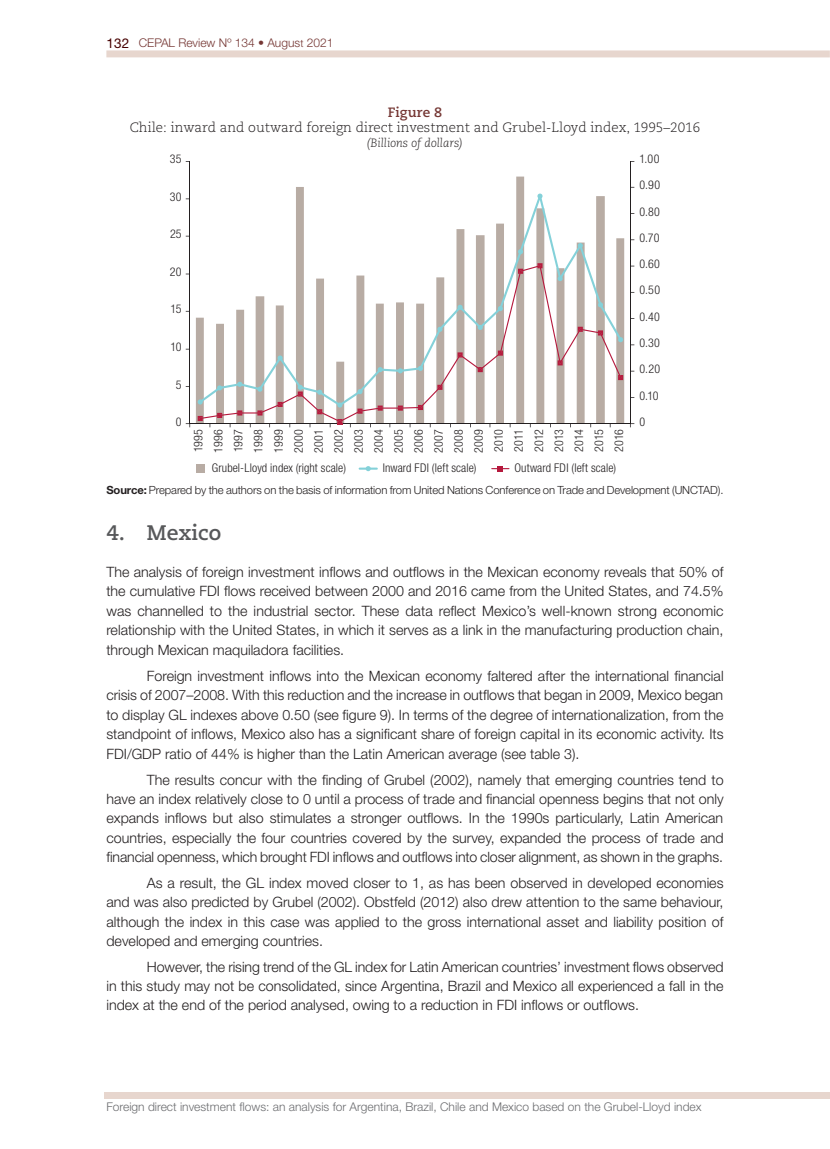
<style>
.page{position:relative;width:830px;height:1149px;background:#fff}
.page>*{position:absolute;margin:0;border:0;box-sizing:border-box;transform-origin:0 0}
._03_subtitulo_1_2_3{font:700 21px "Caecilia";color:#57585a}
._04_texto{font:300 14.25px/19.4px "Helvetica Neue LT Std";color:#231f20;text-align:justify}
._04_texto_primer_par{font:300 14.25px/19.5px "Helvetica Neue LT Std";color:#231f20;text-align:justify}
._06_titulo_recuadro{font:300 13.5px/15px "Caecilia";color:#231f20;text-align:center}
.t1{font:300 condensed 12px/20px "Helvetica Neue LT Std";letter-spacing:.01em;color:#231f20;text-align:justify}
.t2{font:300 12px "Helvetica Neue LT Std";color:#6c6d70}
.t3{font:300 12px "Helvetica Neue LT Std";color:#753734}
._06_unidad_medida{font:italic 300 12px "Caecilia";color:#231f20}
._07_fuente{font:300 11.25px "Helvetica Neue LT Std";letter-spacing:-.01em;color:#231f20}
.s1{font-weight:400;font-size:13.5px;color:#460001}
.s2{font-size:10.5px}
.s3{font-weight:700;color:#753734}
.s4{font-weight:700}
</style>
<div class="page">
<div style="left:104px;top:1091px;width:725px;height:7px;background:#e7d6ce"></div>
<div style="left:106px;top:50px;width:723px;height:7px;background:#e7d6ce"></div>
<svg style="left:196px;top:176px;width:428px;height:247px"></svg>
<hr style="left:629px;top:161px;width:1px;height:262px;background:#231f20">
<hr style="left:189px;top:161px;width:1px;height:262px;background:#231f20">
<hr style="left:190px;top:423px;width:440px;height:1px;background:#231f20">
<svg style="left:199px;top:406px;width:422px;height:16px"></svg>
<svg style="left:197px;top:416px;width:6px;height:5px"></svg>
<svg style="left:217px;top:413px;width:5px;height:5px"></svg>
<svg style="left:237px;top:410px;width:5px;height:5px"></svg>
<svg style="left:257px;top:410px;width:5px;height:5px"></svg>
<svg style="left:317px;top:409px;width:5px;height:5px"></svg>
<svg style="left:337px;top:419px;width:5px;height:5px"></svg>
<svg style="left:357px;top:408px;width:5px;height:5px"></svg>
<svg style="left:377px;top:406px;width:5px;height:4px"></svg>
<svg style="left:397px;top:406px;width:5px;height:4px"></svg>
<svg style="left:418px;top:406px;width:5px;height:4px"></svg>
<svg style="left:199px;top:195px;width:422px;height:211px"></svg>
<svg style="left:197px;top:399px;width:6px;height:5px"></svg>
<svg style="left:217px;top:385px;width:5px;height:5px"></svg>
<svg style="left:237px;top:381px;width:5px;height:6px"></svg>
<svg style="left:257px;top:386px;width:5px;height:5px"></svg>
<svg style="left:277px;top:355px;width:5px;height:5px"></svg>
<svg style="left:297px;top:384px;width:6px;height:12px"></svg>
<svg style="left:317px;top:389px;width:5px;height:5px"></svg>
<svg style="left:337px;top:402px;width:5px;height:5px"></svg>
<svg style="left:357px;top:389px;width:5px;height:5px"></svg>
<svg style="left:377px;top:367px;width:5px;height:5px"></svg>
<svg style="left:397px;top:368px;width:5px;height:5px"></svg>
<svg style="left:418px;top:366px;width:5px;height:5px"></svg>
<svg style="left:437px;top:326px;width:5px;height:6px"></svg>
<svg style="left:457px;top:304px;width:5px;height:6px"></svg>
<svg style="left:477px;top:325px;width:5px;height:5px"></svg>
<svg style="left:497px;top:306px;width:5px;height:5px"></svg>
<svg style="left:517px;top:249px;width:6px;height:5px"></svg>
<svg style="left:537px;top:193px;width:5px;height:6px"></svg>
<svg style="left:557px;top:276px;width:5px;height:5px"></svg>
<svg style="left:577px;top:243px;width:5px;height:5px"></svg>
<svg style="left:597px;top:302px;width:5px;height:5px"></svg>
<svg style="left:617px;top:337px;width:6px;height:5px"></svg>
<div style="left:196px;top:463px;width:9px;height:9px;background:#b8aca4"></div>
<svg style="left:358px;top:466px;width:19px;height:5px"></svg>
<svg style="left:491px;top:466px;width:18px;height:5px"></svg>
<p class="t3" style="left:106px;top:35px;width:228px"><span class="s1">132</span> CEPAL Review Nº 134 • Augus<span class="s2">t</span> 2021</p>
<p class="_06_titulo_recuadro" style="left:130px;top:105px;width:572px"><span class="s3">Figure 8<br></span>Chile: inward and outward foreign direct investment and Grubel-Lloyd index, 1995–2016</p>
<p class="_06_unidad_medida" style="left:366px;top:136px;width:98px">(Billions of dollars)</p>
<p class="t1" style="left:170px;top:149px;width:13px">35</p>
<p class="t1" style="left:170px;top:187px;width:13px">30</p>
<p class="t1" style="left:170px;top:224px;width:13px">25</p>
<p class="t1" style="left:170px;top:261px;width:13px">20</p>
<p class="t1" style="left:170px;top:299px;width:13px">15</p>
<p class="t1" style="left:170px;top:336px;width:13px">10</p>
<p class="t1" style="left:176px;top:374px;width:7px">5</p>
<p class="t1" style="left:176px;top:411px;width:7px">0</p>
<p class="t1" style="left:639px;top:149px;width:21px">1.00</p>
<p class="t1" style="left:639px;top:175px;width:22px">0.90</p>
<p class="t1" style="left:639px;top:201px;width:22px">0.80</p>
<p class="t1" style="left:639px;top:227px;width:22px">0.70</p>
<p class="t1" style="left:639px;top:254px;width:22px">0.60</p>
<p class="t1" style="left:639px;top:280px;width:22px">0.50</p>
<p class="t1" style="left:639px;top:306px;width:22px">0.40</p>
<p class="t1" style="left:639px;top:332px;width:22px">0.30</p>
<p class="t1" style="left:639px;top:359px;width:22px">0.20</p>
<p class="t1" style="left:639px;top:385px;width:21px">0.10</p>
<p class="t1" style="left:639px;top:411px;width:7px">0</p>
<p class="t1" style="left:188px;top:453px;width:26px;rotate:-90deg">1995<br>1996<br>1997<br>1998<br>1999<br>2000<br>2001<br>2002<br>2003<br>2004<br>2005<br>2006<br>2007<br>2008<br>2009<br>2010<br>2011<br>2012<br>2013<br>2014<br>2015<br>2016</p>
<p class="t1" style="left:212px;top:457px;width:136px">Grubel-Lloyd index (right scale)</p>
<p class="t1" style="left:382px;top:457px;width:95px">Inward FDI (left scale)</p>
<p class="t1" style="left:514px;top:457px;width:103px">Outward FDI (left scale)</p>
<p class="_07_fuente" style="left:106px;top:483px;width:618px"><span class="s4">Source:</span> Prepared by the authors on the basis of information from United Nations Conference on Trade and Development (UNCTAD).</p>
<p class="_03_subtitulo_1_2_3" style="left:106px;top:520px;width:116px">4. Mexico</p>
<p class="_04_texto_primer_par" style="left:106px;top:561px;width:618px">The analysis of foreign investment inflows and outflows in the Mexican economy reveals that 50% of the cumulative FDI flows received between 2000 and 2016 came from the United States, and 74.5% was channelled to the industrial sector. These data reflect Mexico’s well-known strong economic relationship with the United States, in which it serves as a link in the manufacturing production chain, through Mexican maquiladora facilities.</p>
<p class="_04_texto" style="left:106px;top:665px;width:618px;text-indent:40px">Foreign investment inflows into the Mexican economy faltered after the international financial crisis of 2007–2008. With this reduction and the increase in outflows that began in 2009, Mexico began to display GL indexes above 0.50 (see figure 9). In terms of the degree of internationalization, from the standpoint of inflows, Mexico also has a significant share of foreign capital in its economic activity. Its FDI/GDP ratio of 44% is higher than the Latin American average (see table 3).</p>
<p class="_04_texto" style="left:106px;top:769px;width:618px;text-indent:40px">The results concur with the finding of Grubel (2002), namely that emerging countries tend to have an index relatively close to 0 until a process of trade and financial openness begins that not only expands inflows but also stimulates a stronger outflows. In the 1990s particularly, Latin American countries, especially the four countries covered by the survey, expanded the process of trade and financial openness, which brought FDI inflows and outflows into closer alignment, as shown in the graphs.</p>
<p class="_04_texto" style="left:106px;top:872px;width:618px;text-indent:40px">As a result, the GL index moved closer to 1, as has been observed in developed economies and was also predicted by Grubel (2002). Obstfeld (2012) also drew attention to the same behaviour, although the index in this case was applied to the gross international asset and liability position of developed and emerging countries.</p>
<p class="_04_texto" style="left:106px;top:956px;width:618px;text-indent:40px">However, the rising trend of the GL index for Latin American countries’ investment flows observed in this study may not be consolidated, since Argentina, Brazil and Mexico all experienced a fall in the index at the end of the period analysed, owing to a reduction in FDI inflows or outflows.</p>
<p class="t2" style="left:106px;top:1099px;width:596px">Foreign direct investment flows: an analysis for Argentina, Brazil, Chile and Mexico based on the Grubel-Lloyd index</p>
</div>
